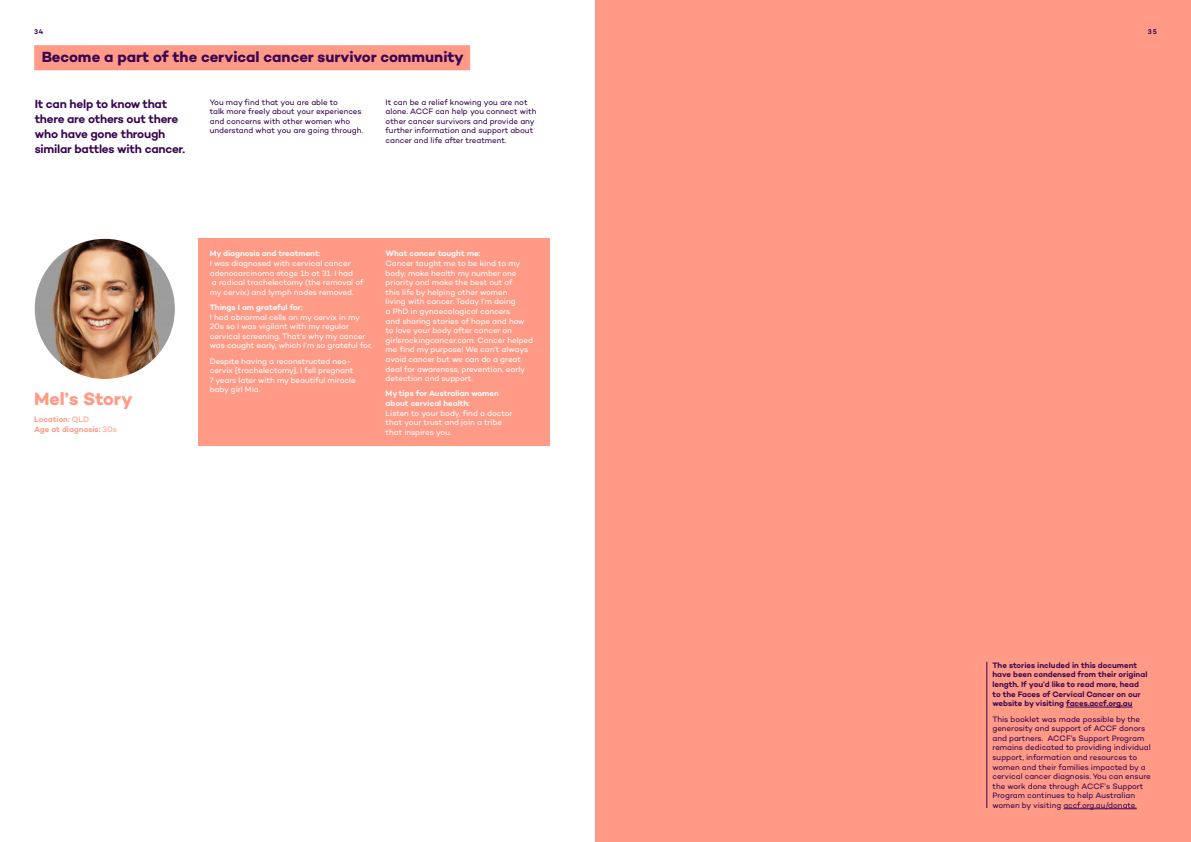
<style>
.page{position:relative;width:1191px;height:842px;background:#fff}
.page>*{position:absolute;margin:0;border:0;box-sizing:border-box;transform-origin:0 0}
.t1{font:700 18.1px "Campton";letter-spacing:-.005em;color:#ff9a86}
.t2{font:700 15px "Campton";color:#380553}
.t3{font:600 12px/15.2px "Campton";letter-spacing:-.02em;color:#380553}
.t4{font:8px/9.6px "Campton";color:#fff}
.t5{font:8px/9.6px "Campton";color:#380553}
.t6{font:600 8px/9.6px "Campton";color:#380553}
.t7{font:600 8px/9.6px "Campton";color:#fff}
.t8{font:600 8px/9.6px "Campton";color:#ff9a86}
.t9{font:600 7px "Campton";color:#380553}
.s1{font-weight:400}
</style>
<div class="page">
<div style="left:595px;top:0;width:596px;height:842px;background:#ff9a86"></div>
<img style="left:35px;top:239px;width:140px;height:140px;border-radius:70px">
<div style="left:198px;top:239px;width:352px;height:207px;background:#ff9a86"></div>
<div style="left:34px;top:45px;width:436px;height:25px;background:#ff9a86"></div>
<hr style="left:1066px;top:707px;width:66px;height:1px;background:#380553">
<hr style="left:1063px;top:808px;width:73px;height:1px;background:#380553">
<hr style="left:986px;top:662px;width:1px;height:146px;background:#380553">
<p class="t9" style="left:34px;top:27px;width:11px">34</p>
<p class="t9" style="left:1147px;top:27px;width:11px">35</p>
<h2 class="t2" style="left:42px;top:48px;width:424px">Become a part of the cervical cancer survivor community</h2>
<p class="t5" style="left:210px;top:97px;width:155px">You may find that you are able to<br>talk more freely about your experiences and concerns with other women who understand what you are going through.</p>
<p class="t5" style="left:386px;top:97px;width:152px">It can be a relief knowing you are not alone. ACCF can help you connect with other cancer survivors and provide any further information and support about cancer and life after treatment.</p>
<h3 class="t3" style="left:35px;top:96px;width:152px">It can help to know that there are others out there who have gone through similar battles with cancer.</h3>
<h1 class="t1" style="left:34px;top:387px;width:100px">Mel’s Story</h1>
<p class="t8" style="left:34px;top:414px;width:84px">Location: <span class="s1">QLD<br></span>Age at diagnosis: <span class="s1">30s</span></p>
<p class="t7" style="left:210px;top:249px;width:112px">My diagnosis and treatment:</p>
<p class="t4" style="left:210px;top:258px;width:155px">I was diagnosed with cervical cancer adenocarcinoma stage 1b at 31. I had<br>a radical trachelectomy (the removal of my cervix) and lymph nodes removed.</p>
<p class="t7" style="left:210px;top:302px;width:95px">Things I am grateful for:</p>
<p class="t4" style="left:210px;top:312px;width:164px">I had abnormal cells on my cervix in my 20s so I was vigilant with my regular cervical screening. That’s why my cancer was caught early, which I’m so grateful for.</p>
<p class="t4" style="left:210px;top:356px;width:147px">Despite having a reconstructed neo&shy;cervix [trachelectomy], I fell pregnant<br>7 years later with my beautiful miracle baby girl Mia.</p>
<p class="t7" style="left:386px;top:249px;width:96px">What cancer taught me:</p>
<p class="t4" style="left:386px;top:258px;width:149px">Cancer taught me to be kind to my body, make health my number one priority and make the best out of<br>this life by helping other women<br>living with cancer. Today I’m doing<br>a PhD in gynaecological cancers<br>and sharing stories of hope and how to love your body after cancer on girlsrockingcancer.com. Cancer helped me find my purpose! We can’t always avoid cancer but we can do a great deal for awareness, prevention, early detection and support.</p>
<p class="t7" style="left:386px;top:389px;width:115px">My tips for Australian women about cervical health:</p>
<p class="t4" style="left:386px;top:408px;width:128px">Listen to your body, find a doctor that your trust and join a tribe that inspires you.</p>
<p class="t6" style="left:992px;top:660px;width:156px">The stories included in this document have been condensed from their original length. If you’d like to read more, head to the Faces of Cervical Cancer on our website by visiting faces.accf.org.au</p>
<p class="t5" style="left:992px;top:714px;width:160px">This booklet was made possible by the generosity and support of ACCF donors and partners. ACCF’s Support Program remains dedicated to providing individual support, information and resources to women and their families impacted by a cervical cancer diagnosis. You can ensure the work done through ACCF’s Support Program continues to help Australian women by visiting accf.org.au/donate.</p>
</div>
